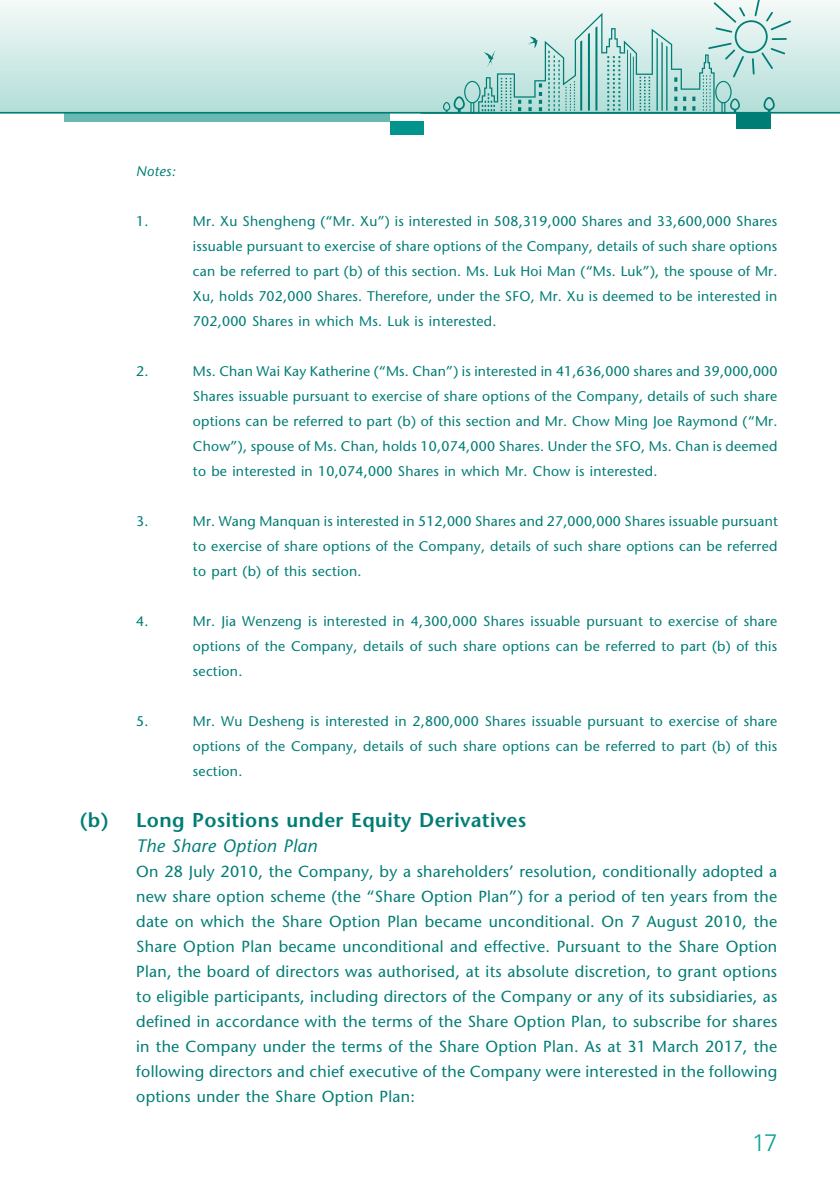
<style>
.page{position:relative;width:840px;height:1191px;background:#fff}
.page>*{position:absolute;margin:0;border:0;box-sizing:border-box;transform-origin:0 0}
.t1{font:300 24px "Univers LT Std";color:#0ca198}
.t2{font:600 20px "Stone Sans Std";letter-spacing:.015em;color:#007d75}
.t3{font:italic 500 18px "Stone Sans Std";letter-spacing:.015em;color:#007d75}
.t4{font:500 16px/25px "Stone Sans Std";letter-spacing:.015em;color:#007d75;text-align:justify}
.t5{font:500 14px/25px "Stone Sans Std";letter-spacing:.015em;color:#007d75;text-align:justify}
.t6{font:italic 500 14px "Stone Sans Std";letter-spacing:.015em;color:#007d75}
</style>
<div class="page">
<div style="left:0;top:0;width:839px;height:113px;background:linear-gradient(to bottom,#f5faf8,#b2ded8)"></div>
<svg style="left:420px;top:0;width:370px;height:112px;background:#c1e2de"></svg>
<div style="left:64px;top:112px;width:326px;height:9px;background:#69b9b2"></div>
<div style="left:735px;top:113px;width:35px;height:15px;background:#007d75"></div>
<div style="left:390px;top:121px;width:33px;height:14px;background:#00948c"></div>
<hr style="left:0;top:112px;width:839px;height:2px;background:#007d75">
<p class="t6" style="left:136px;top:163px;width:41px">Notes:</p>
<p class="t5" style="left:136px;top:209px;width:14px">1.</p>
<p class="t5" style="left:193px;top:209px;width:585px">Mr. Xu Shengheng (“Mr. Xu”) is interested in 508,319,000 Shares and 33,600,000 Shares issuable pursuant to exercise of share options of the Company, details of such share options can be referred to part (b) of this section. Ms. Luk Hoi Man (“Ms. Luk”), the spouse of Mr.<br>Xu, holds 702,000 Shares. Therefore, under the SFO, Mr. Xu is deemed to be interested in 702,000 Shares in which Ms. Luk is interested.</p>
<p class="t5" style="left:136px;top:359px;width:14px">2.</p>
<p class="t5" style="left:193px;top:359px;width:585px">Ms. Chan Wai Kay Katherine (“Ms. Chan”) is interested in 41,636,000 shares and 39,000,000<br>Shares issuable pursuant to exercise of share options of the Company, details of such share options can be referred to part (b) of this section and Mr. Chow Ming Joe Raymond (“Mr.<br>Chow”), spouse of Ms. Chan, holds 10,074,000 Shares. Under the SFO, Ms. Chan is deemed to be interested in 10,074,000 Shares in which Mr. Chow is interested.</p>
<p class="t5" style="left:136px;top:509px;width:14px">3.</p>
<p class="t5" style="left:193px;top:509px;width:586px">Mr. Wang Manquan is interested in 512,000 Shares and 27,000,000 Shares issuable pursuant to exercise of share options of the Company, details of such share options can be referred to part (b) of this section.</p>
<p class="t5" style="left:136px;top:609px;width:14px">4.</p>
<p class="t5" style="left:193px;top:609px;width:585px">Mr. Jia Wenzeng is interested in 4,300,000 Shares issuable pursuant to exercise of share options of the Company, details of such share options can be referred to part (b) of this section.</p>
<p class="t5" style="left:136px;top:709px;width:14px">5.</p>
<p class="t5" style="left:193px;top:709px;width:585px">Mr. Wu Desheng is interested in 2,800,000 Shares issuable pursuant to exercise of share options of the Company, details of such share options can be referred to part (b) of this section.</p>
<h2 class="t2" style="left:79px;top:808px;width:448px">(b) Long Positions under Equity Derivatives</h2>
<p class="t3" style="left:136px;top:835px;width:182px">The Share Option Plan</p>
<p class="t4" style="left:136px;top:859px;width:642px">On 28 July 2010, the Company, by a shareholders’ resolution, conditionally adopted a new share option scheme (the “Share Option Plan”) for a period of ten years from the date on which the Share Option Plan became unconditional. On 7 August 2010, the Share Option Plan became unconditional and effective. Pursuant to the Share Option Plan, the board of directors was authorised, at its absolute discretion, to grant options to eligible participants, including directors of the Company or any of its subsidiaries, as defined in accordance with the terms of the Share Option Plan, to subscribe for shares in the Company under the terms of the Share Option Plan. As at 31 March 2017, the following directors and chief executive of the Company were interested in the following options under the Share Option Plan:</p>
<h1 class="t1" style="left:751px;top:1127px;width:27px">17</h1>
</div>
